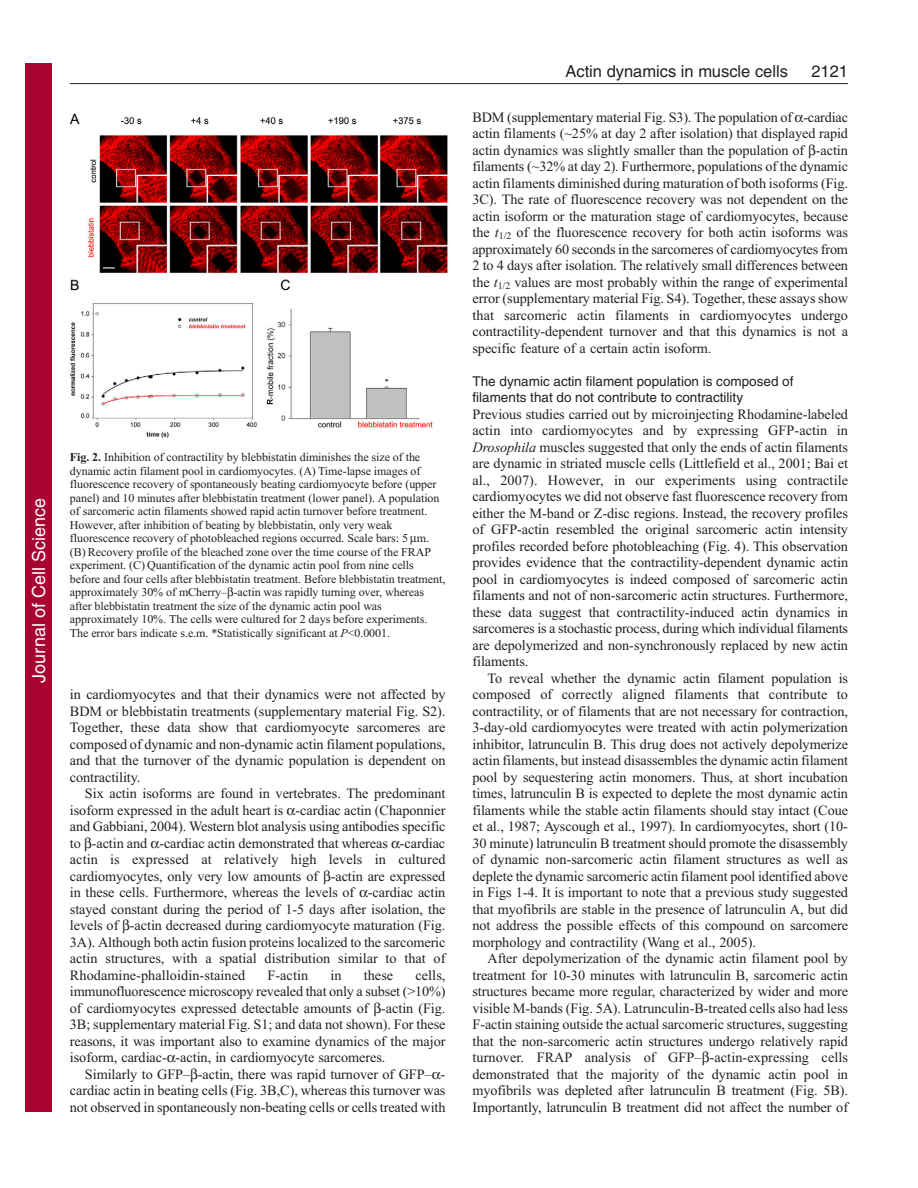
<style>
.page{position:relative;width:918px;height:1188px;background:#fff}
.page>*{position:absolute;margin:0;border:0;box-sizing:border-box;transform-origin:0 0}
.t1{font:18px "Helvetica";color:#fff}
.t2{font:16.5px "Helvetica";color:#231f20}
.t3{font:14.25px/16.5px "Times New Roman";letter-spacing:-.005em;color:#231f20;text-align:justify}
.t4{font:13.5px/16.5px "Helvetica";color:#231f20}
.t5{font:12px/13.5px "Times New Roman";letter-spacing:-.005em;color:#231f20}
.s1{font-weight:700}
.s2{font-style:italic}
</style>
<div class="page">
<hr style="left:70px;top:83px;width:778px;height:1px;background:#231f20">
<img style="left:70px;top:113px;width:378px;height:325px">
<div style="left:26px;top:64px;width:26px;height:1048px;background:#a90332"></div>
<p class="t1" style="left:28px;top:683px;width:186px;rotate:-90deg">Journal of Cell Science</p>
<p class="t5" style="left:70px;top:452px;width:377px"><span class="s1">Fig. 2.</span> Inhibition of contractility by blebbistatin diminishes the size of the dynamic actin filament pool in cardiomyocytes. (A) Time-lapse images of fluorescence recovery of spontaneously beating cardiomyocyte before (upper panel) and 10 minutes after blebbistatin treatment (lower panel). A population of sarcomeric actin filaments showed rapid actin turnover before treatment.<br>However, after inhibition of beating by blebbistatin, only very weak fluorescence recovery of photobleached regions occurred. Scale bars: 5 m. (B) Recovery profile of the bleached zone over the time course of the FRAP experiment. (C) Quantification of the dynamic actin pool from nine cells before and four cells after blebbistatin treatment. Before blebbistatin treatment, approximately 30% of mCherry– -actin was rapidly turning over, whereas after blebbistatin treatment the size of the dynamic actin pool was approximately 10%. The cells were cultured for 2 days before experiments.<br>The error bars indicate s.e.m. *Statistically significant at <span class="s2">P</span>&lt;0.0001.</p>
<p class="t3" style="left:70px;top:687px;width:377px">in cardiomyocytes and that their dynamics were not affected by BDM or blebbistatin treatments (supplementary material Fig. S2).<br>Together, these data show that cardiomyocyte sarcomeres are composed of dynamic and non-dynamic actin filament populations, and that the turnover of the dynamic population is dependent on contractility.</p>
<p class="t3" style="left:70px;top:786px;width:377px;text-indent:15px">Six actin isoforms are found in vertebrates. The predominant isoform expressed in the adult heart is -cardiac actin (Chaponnier and Gabbiani, 2004). Western blot analysis using antibodies specific to -actin and -cardiac actin demonstrated that whereas -cardiac actin is expressed at relatively high levels in cultured cardiomyocytes, only very low amounts of -actin are expressed in these cells. Furthermore, whereas the levels of -cardiac actin stayed constant during the period of 1-5 days after isolation, the levels of -actin decreased during cardiomyocyte maturation (Fig.<br>3A). Although both actin fusion proteins localized to the sarcomeric actin structures, with a spatial distribution similar to that of Rhodamine-phalloidin-stained</p>
<p class="t3" style="left:70px;top:968px;width:377px;text-indent:346px">cells, immunofluorescence microscopy revealed that only a subset (&gt;10%) of cardiomyocytes expressed detectable amounts of -actin (Fig.<br>3B; supplementary material Fig. S1; and data not shown). For these reasons, it was important also to examine dynamics of the major isoform, cardiac- -actin, in cardiomyocyte sarcomeres.</p>
<p class="t3" style="left:70px;top:1067px;width:377px;text-indent:15px">Similarly to GFP– -actin, there was rapid turnover of GFP– - cardiac actin in beating cells (Fig. 3B,C), whereas this turnover was not observed in spontaneously non-beating cells or cells treated with</p>
<p class="t3" style="left:267px;top:968px;width:42px">F-actin</p>
<p class="t3" style="left:330px;top:968px;width:13px">in</p>
<p class="t3" style="left:364px;top:968px;width:31px">these</p>
<p class="t2" style="left:565px;top:65px;width:224px">Actin dynamics in muscle cells</p>
<p class="t2" style="left:811px;top:65px;width:38px">2121</p>
<p class="t3" style="left:472px;top:110px;width:377px">BDM (supplementary material Fig. S3). The population of -cardiac actin filaments (~25% at day 2 after isolation) that displayed rapid actin dynamics was slightly smaller than the population of -actin filaments (~32% at day 2). Furthermore, populations of the dynamic actin filaments diminished during maturation of both isoforms (Fig.<br>3C). The rate of fluorescence recovery was not dependent on the actin isoform or the maturation stage of cardiomyocytes, because the <span class="s2">t</span><sub>1/2</sub> of the fluorescence recovery for both actin isoforms was approximately 60 seconds in the sarcomeres of cardiomyocytes from 2 to 4 days after isolation. The relatively small differences between the <span class="s2">t</span><sub>1/2</sub> values are most probably within the range of experimental error (supplementary material Fig. S4). Together, these assays show that sarcomeric actin filaments in cardiomyocytes undergo contractility-dependent turnover and that this dynamics is not a specific feature of a certain actin isoform.</p>
<p class="t4" style="left:472px;top:374px;width:323px">The dynamic actin filament population is composed of filaments that do not contribute to contractility</p>
<p class="t3" style="left:472px;top:407px;width:377px">Previous studies carried out by microinjecting Rhodamine-labeled actin into cardiomyocytes and by expressing GFP-actin in <span class="s2">Drosophila</span> muscles suggested that only the ends of actin filaments are dynamic in striated muscle cells (Littlefield et al., 2001; Bai et al., 2007). However, in our experiments using contractile cardiomyocytes we did not observe fast fluorescence recovery from either the M-band or Z-disc regions. Instead, the recovery profiles of GFP-actin resembled the original sarcomeric actin intensity profiles recorded before photobleaching (Fig. 4). This observation provides evidence that the contractility-dependent dynamic actin pool in cardiomyocytes is indeed composed of sarcomeric actin filaments and not of non-sarcomeric actin structures. Furthermore, these data suggest that contractility-induced actin dynamics in sarcomeres is a stochastic process, during which individual filaments are depolymerized and non-synchronously replaced by new actin filaments.</p>
<p class="t3" style="left:472px;top:671px;width:377px;text-indent:15px">To reveal whether the dynamic actin filament population is composed of correctly aligned filaments that contribute to contractility, or of filaments that are not necessary for contraction, 3-day-old cardiomyocytes were treated with actin polymerization inhibitor, latrunculin B. This drug does not actively depolymerize actin filaments, but instead disassembles the dynamic actin filament pool by sequestering actin monomers. Thus, at short incubation times, latrunculin B is expected to deplete the most dynamic actin filaments while the stable actin filaments should stay intact (Coue et al., 1987; Ayscough et al., 1997). In cardiomyocytes, short (10- 30 minute) latrunculin B treatment should promote the disassembly of dynamic non-sarcomeric actin filament structures as well as deplete the dynamic sarcomeric actin filament pool identified above in Figs 1-4. It is important to note that a previous study suggested that myofibrils are stable in the presence of latrunculin A, but did not address the possible effects of this compound on sarcomere morphology and contractility (Wang et al., 2005).</p>
<p class="t3" style="left:472px;top:951px;width:377px;text-indent:15px">After depolymerization of the dynamic actin filament pool by treatment for 10-30 minutes with latrunculin B, sarcomeric actin structures became more regular, characterized by wider and more visible M-bands (Fig. 5A). Latrunculin-B-treated cells also had less F-actin staining outside the actual sarcomeric structures, suggesting that the non-sarcomeric actin structures undergo relatively rapid turnover. FRAP analysis of GFP– -actin-expressing cells demonstrated that the majority of the dynamic actin pool in myofibrils was depleted after latrunculin B treatment (Fig. 5B).<br>Importantly, latrunculin B treatment did not affect the number of</p>
</div>
